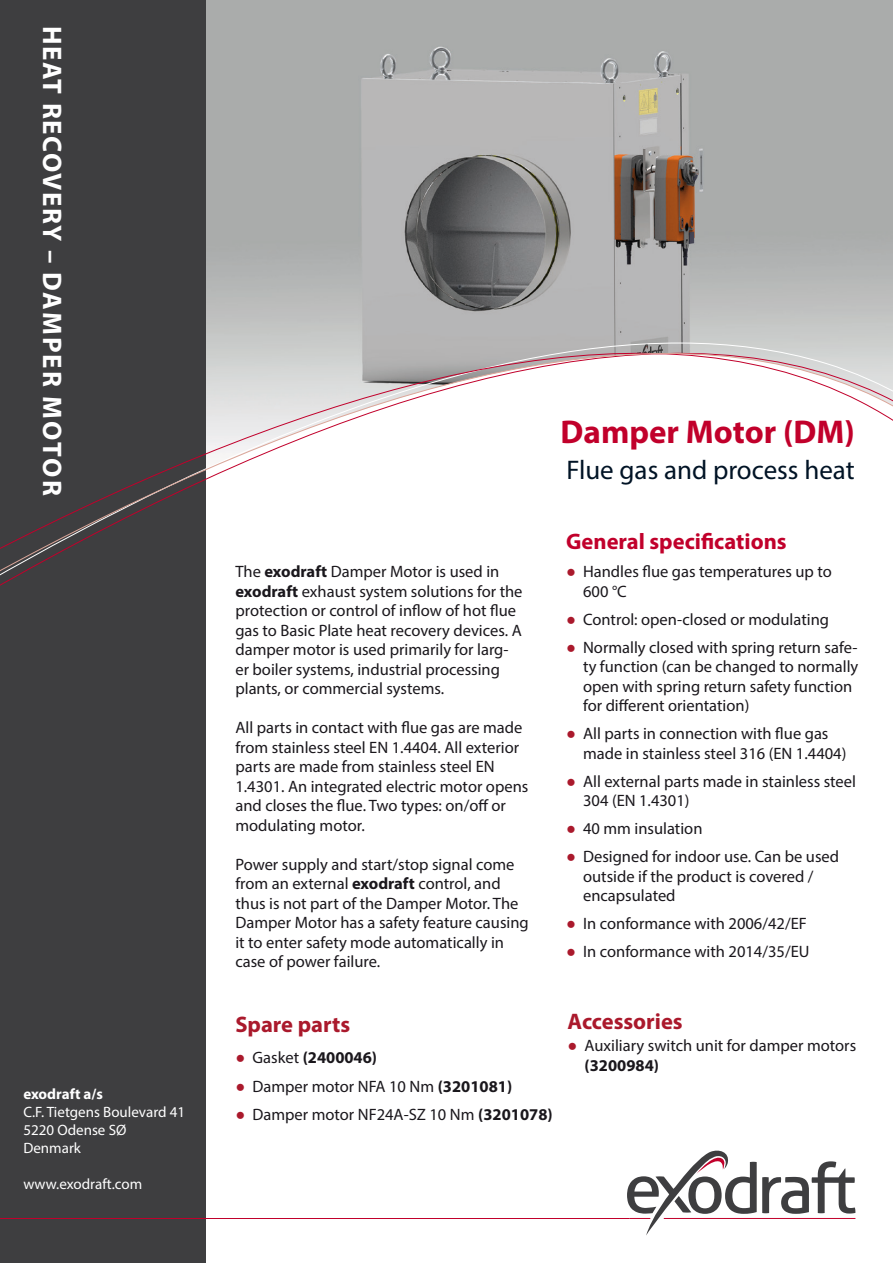
<style>
.page{position:relative;width:893px;height:1263px;background:#fff}
.page>*{position:absolute;margin:0;border:0;box-sizing:border-box;transform-origin:0 0}
.t1{font:700 33px "Myriad Pro";color:#c1002b}
.t2{font:27px "Myriad Pro";color:#001325}
.t3{font:700 26.85px "Myriad Pro";letter-spacing:.065em;color:#fff}
.t4{font:700 22.5px "Myriad Pro";color:#c1002b}
.t5{font:700 22.5px "Myriad Pro";color:#aa192c}
.t6{font:16.5px/19.5px "Myriad Pro";color:#1a171c}
.t7{font:700 16.5px "Myriad Pro";color:#1a171c}
.t8{font:15px/18px "Myriad Pro";color:#fff}
.t9{font:700 15px "Myriad Pro";color:#fff}
.s1{font-weight:700}
.s2{font-family:"Arial";font-weight:900;color:#aa192c}
.s3{font-weight:400}
</style>
<div class="page">
<img style="left:205px;top:0;width:688px;height:287px">
<div style="left:0;top:0;width:205px;height:1263px;background:#3e3e40"></div>
<hr style="left:0;top:1218px;width:630px;height:1px;background:#c1002b">
<svg style="left:627px;top:1150px;width:228px;height:85px"></svg>
<svg style="left:0;top:288px;width:893px;height:298px"></svg>
<h3 class="t3" style="left:70px;top:26px;width:472px;rotate:90deg">HEAT RECOVERY – DAMPER MOTOR</h3>
<p class="t9" style="left:23px;top:1084px;width:81px">exodraft a/s</p>
<p class="t8" style="left:23px;top:1103px;width:163px">C.F. Tietgens Boulevard 41<br>5220 Odense SØ<br>Denmark</p>
<p class="t8" style="left:23px;top:1175px;width:120px">www.exodraft.com</p>
<h1 class="t1" style="left:561px;top:410px;width:296px">Damper Motor (DM)</h1>
<h2 class="t2" style="left:566px;top:453px;width:290px">Flue gas and process heat</h2>
<p class="t6" style="left:235px;top:562px;width:289px">The <span class="s1">exodraft</span> Damper Motor is used in <span class="s1">exodraft</span> exhaust system solutions for the protection or control of inflow of hot flue gas to Basic Plate heat recovery devices. A damper motor is used primarily for larg&shy;er boiler systems, industrial processing plants, or commercial systems.</p>
<p class="t6" style="left:235px;top:718px;width:294px">All parts in contact with flue gas are made from stainless steel EN 1.4404. All exterior parts are made from stainless steel EN 1.4301. An integrated electric motor opens and closes the flue. Two types: on/off or modulating motor.</p>
<p class="t6" style="left:235px;top:854px;width:295px">Power supply and start/stop signal come from an external <span class="s1">exodraft</span> control, and thus is not part of the Damper Motor. The Damper Motor has a safety feature causing it to enter safety mode automatically in case of power failure.</p>
<h3 class="t4" style="left:566px;top:527px;width:222px">General specifications</h3>
<p class="t6" style="left:583px;top:562px;width:250px;text-indent:-17px"><span class="s2">●</span> Handles flue gas temperatures up to<br>600 °C</p>
<p class="t6" style="left:566px;top:609px;width:264px"><span class="s2">●</span> Control: open-closed or modulating</p>
<p class="t6" style="left:583px;top:637px;width:277px;text-indent:-17px"><span class="s2">●</span> Normally closed with spring return safe&shy;ty function (can be changed to normally open with spring return safety function for different orientation)</p>
<p class="t6" style="left:583px;top:724px;width:265px;text-indent:-17px"><span class="s2">●</span> All parts in connection with flue gas made in stainless steel 316 (EN 1.4404)</p>
<p class="t6" style="left:583px;top:771px;width:274px;text-indent:-17px"><span class="s2">●</span> All external parts made in stainless steel<br>304 (EN 1.4301)</p>
<p class="t6" style="left:566px;top:819px;width:138px"><span class="s2">●</span> 40 mm insulation</p>
<p class="t6" style="left:583px;top:847px;width:257px;text-indent:-17px"><span class="s2">●</span> Designed for indoor use. Can be used outside if the product is covered / encapsulated</p>
<p class="t6" style="left:566px;top:914px;width:242px"><span class="s2">●</span> In conformance with 2006/42/EF</p>
<p class="t6" style="left:566px;top:942px;width:245px"><span class="s2">●</span> In conformance with 2014/35/EU</p>
<h3 class="t5" style="left:235px;top:1010px;width:116px">Spare parts</h3>
<h3 class="t5" style="left:568px;top:1007px;width:117px">Accessories</h3>
<p class="t7" style="left:235px;top:1047px;width:143px"><span class="s2">●</span> <span class="s3">Gasket</span> (2400046)</p>
<p class="t6" style="left:235px;top:1076px;width:278px"><span class="s2">●</span> Damper motor NFA 10 Nm <span class="s1">(3201081)</span></p>
<p class="t6" style="left:235px;top:1104px;width:319px"><span class="s2">●</span> Damper motor NF24A-SZ 10 Nm <span class="s1">(3201078)</span></p>
<p class="t6" style="left:585px;top:1035px;width:273px;text-indent:-17px"><span class="s2">●</span> Auxiliary switch unit for damper motors <span class="s1">(3200984)</span></p>
</div>
